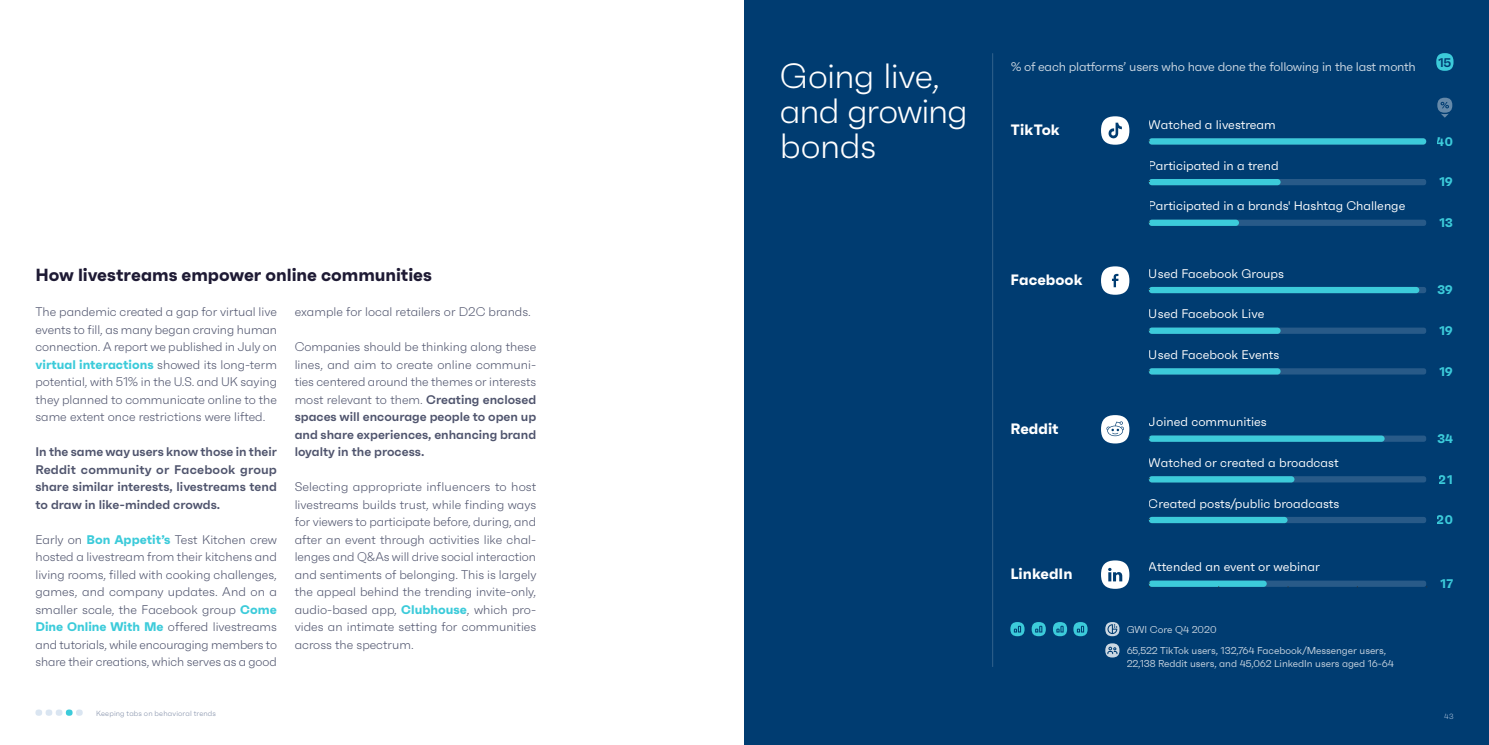
<style>
.page{position:relative;width:1489px;height:745px;background:#fff}
.page>*{position:absolute;margin:0;border:0;box-sizing:border-box;transform-origin:0 0}
.t1{font:300 35px/35px "Faktum";letter-spacing:-.025em;color:#fff}
.t2{font:700 17.5px "Faktum";letter-spacing:-.005em;color:#1e1a34}
.t3{font:700 15px "Faktum";color:#fff}
.t4{font:300 12.5px/17.5px "Faktum";color:#4f546d;text-align:justify}
.t5{font:12.5px "Faktum";color:#fff}
.t6{font:600 12.5px/17.5px "Faktum";color:#4f546d;text-align:justify}
.t7{font:12.5px "Faktum";letter-spacing:-.02em;color:#fff}
.t8{font:700 12.5px "Faktum";color:#3ccbda}
.t9{font:600 12.5px "Faktum";color:#003c71}
.t10{font:10px/21.2px "Faktum";letter-spacing:-.005em;color:#fff}
.t11{font:300 7.5px "Faktum";letter-spacing:.02em;color:#808da7}
.t12{font:300 7.5px "Faktum";color:#b1c7e0}
.s1{font-weight:700;color:#3ccbda}
.s2{font-weight:600}
</style>
<div class="page">
<div style="left:744px;top:0;width:744px;height:744px;background:#003c71"></div>
<hr style="left:992px;top:53px;width:1px;height:613px;background:#fff">
<svg style="left:1105px;top:622px;width:14px;height:13px"></svg>
<svg style="left:1105px;top:643px;width:14px;height:14px"></svg>
<svg style="left:1010px;top:622px;width:14px;height:13px"></svg>
<svg style="left:1031px;top:622px;width:14px;height:13px"></svg>
<svg style="left:1053px;top:622px;width:14px;height:13px"></svg>
<svg style="left:1073px;top:622px;width:14px;height:13px"></svg>
<svg style="left:1437px;top:98px;width:15px;height:20px"></svg>
<div style="left:1148px;top:179px;width:277px;height:6px;background:#285a88;border-radius:2px"></div>
<div style="left:1148px;top:219px;width:277px;height:7px;background:#285a88;border-radius:2px"></div>
<svg style="left:1148px;top:287px;width:277px;height:6px"></svg>
<div style="left:1148px;top:327px;width:277px;height:6px;background:#285a88;border-radius:2px"></div>
<div style="left:1148px;top:368px;width:277px;height:6px;background:#285a88;border-radius:2px"></div>
<div style="left:1148px;top:435px;width:277px;height:6px;background:#285a88;border-radius:2px"></div>
<div style="left:1148px;top:476px;width:277px;height:6px;background:#285a88;border-radius:2px"></div>
<div style="left:1148px;top:516px;width:277px;height:7px;background:#285a88;border-radius:2px"></div>
<div style="left:1148px;top:580px;width:277px;height:6px;background:#285a88;border-radius:2px"></div>
<div style="left:1148px;top:138px;width:277px;height:6px;background:#3ccbda;border-radius:3px"></div>
<div style="left:1148px;top:179px;width:132px;height:6px;background:#3ccbda;border-radius:3px"></div>
<div style="left:1148px;top:219px;width:90px;height:7px;background:#3ccbda;border-radius:3px"></div>
<div style="left:1148px;top:287px;width:271px;height:6px;background:#3ccbda;border-radius:3px"></div>
<div style="left:1148px;top:327px;width:132px;height:6px;background:#3ccbda;border-radius:3px"></div>
<div style="left:1148px;top:368px;width:132px;height:6px;background:#3ccbda;border-radius:3px"></div>
<div style="left:1148px;top:435px;width:236px;height:6px;background:#3ccbda;border-radius:3px"></div>
<div style="left:1148px;top:476px;width:146px;height:6px;background:#3ccbda;border-radius:3px"></div>
<div style="left:1148px;top:516px;width:139px;height:7px;background:#3ccbda;border-radius:3px"></div>
<div style="left:1148px;top:580px;width:118px;height:6px;background:#3ccbda;border-radius:3px"></div>
<hr style="left:1148px;top:586px;width:277px;height:1px;background:#333">
<hr style="left:1148px;top:138px;width:1px;height:448px;background:#333">
<div style="left:1100px;top:266px;width:29px;height:28px;background:#fff;border-radius:50%"></div>
<svg style="left:1112px;top:274px;width:6px;height:13px"></svg>
<div style="left:1100px;top:116px;width:29px;height:29px;background:#fff;border-radius:50%"></div>
<svg style="left:1108px;top:123px;width:13px;height:15px"></svg>
<div style="left:1100px;top:415px;width:29px;height:28px;background:#fff;border-radius:50%"></div>
<svg style="left:1106px;top:421px;width:17px;height:15px"></svg>
<div style="left:1100px;top:560px;width:29px;height:28px;background:#fff;border-radius:50%"></div>
<svg style="left:1108px;top:567px;width:14px;height:14px"></svg>
<div style="left:1435px;top:53px;width:18px;height:18px;background:#3ccbda;border-radius:50%"></div>
<div style="left:76px;top:709px;width:7px;height:6px;background:#dae5f1;border-radius:50%"></div>
<div style="left:66px;top:709px;width:7px;height:6px;background:#3ccbda;border-radius:50%"></div>
<svg style="left:46px;top:709px;width:16px;height:6px"></svg>
<div style="left:35px;top:709px;width:7px;height:6px;background:#dae5f1;border-radius:50%"></div>
<h2 class="t2" style="left:35px;top:263px;width:398px">How livestreams empower online communities</h2>
<p class="t4" style="left:35px;top:303px;width:243px">The pandemic created a gap for virtual live events to fill, as many began craving human connection. A report we published in July on <span class="s1">virtual interactions</span> showed its long-term potential, with 51% in the U.S. and UK saying they planned to communicate online to the same extent once restrictions were lifted.</p>
<p class="t6" style="left:35px;top:442px;width:243px">In the same way users know those in their Reddit community or Facebook group share similar interests, livestreams tend to draw in like-minded crowds.</p>
<p class="t4" style="left:35px;top:530px;width:243px">Early on <span class="s1">Bon Appetit’s</span> Test Kitchen crew hosted a livestream from their kitchens and living rooms, filled with cooking challenges, games, and company updates. And on a smaller scale, the Facebook group <span class="s1">Come Dine Online With Me</span> offered livestreams and tutorials, while encouraging members to share their creations, which serves as a good</p>
<p class="t4" style="left:295px;top:303px;width:238px">example for local retailers or D2C brands.</p>
<p class="t4" style="left:295px;top:338px;width:243px">Companies should be thinking along these lines, and aim to create online communi&shy;ties centered around the themes or interests most relevant to them. <span class="s2">Creating enclosed spaces will encourage people to open up and share experiences, enhancing brand loyalty in the process.</span></p>
<p class="t4" style="left:295px;top:478px;width:243px">Selecting appropriate influencers to host livestreams builds trust, while finding ways for viewers to participate before, during, and after an event through activities like chal&shy;lenges and Q&amp;As will drive social interaction and sentiments of belonging. This is largely the appeal behind the trending invite-only, audio-based app, <span class="s1">Clubhouse</span>, which pro&shy;vides an intimate setting for communities across the spectrum.</p>
<p class="t11" style="left:96px;top:708px;width:121px">Keeping tabs on behavioral trends</p>
<h1 class="t1" style="left:780px;top:58px;width:189px">Going live, and growing bonds</h1>
<p class="t7" style="left:1010px;top:59px;width:407px">% of each platforms’ users who have done the following in the last month</p>
<p class="t5" style="left:1148px;top:117px;width:128px">Watched a livestream</p>
<p class="t5" style="left:1148px;top:158px;width:131px">Participated in a trend</p>
<p class="t5" style="left:1148px;top:198px;width:258px">Participated in a brands' Hashtag Challenge</p>
<p class="t3" style="left:1010px;top:120px;width:51px">TikTok</p>
<p class="t3" style="left:1010px;top:270px;width:74px">Facebook</p>
<p class="t5" style="left:1148px;top:266px;width:137px">Used Facebook Groups</p>
<p class="t5" style="left:1148px;top:306px;width:117px">Used Facebook Live</p>
<p class="t5" style="left:1148px;top:347px;width:132px">Used Facebook Events</p>
<p class="t3" style="left:1010px;top:418px;width:50px">Reddit</p>
<p class="t5" style="left:1148px;top:414px;width:119px">Joined communities</p>
<p class="t5" style="left:1148px;top:455px;width:191px">Watched or created a broadcast</p>
<p class="t5" style="left:1148px;top:495px;width:192px">Created posts/public broadcasts</p>
<p class="t3" style="left:1010px;top:563px;width:64px">LinkedIn</p>
<p class="t5" style="left:1148px;top:559px;width:173px">Attended an event or webinar</p>
<p class="t10" style="left:1126px;top:618px;width:261px">GWI Core Q4 2020<br>65,522 TikTok users, 132,764 Facebook/Messenger users,</p>
<p class="t10" style="left:1126px;top:652px;width:269px">22,138 Reddit users, and 45,062 LinkedIn users aged 16-64</p>
<p class="t9" style="left:1437px;top:54px;width:15px">15</p>
<p class="t8" style="left:1436px;top:133px;width:17px">40</p>
<p class="t8" style="left:1438px;top:174px;width:15px">19</p>
<p class="t8" style="left:1438px;top:214px;width:15px">13</p>
<p class="t8" style="left:1437px;top:282px;width:17px">39</p>
<p class="t8" style="left:1438px;top:322px;width:15px">19</p>
<p class="t8" style="left:1438px;top:363px;width:15px">19</p>
<p class="t8" style="left:1437px;top:430px;width:17px">34</p>
<p class="t8" style="left:1438px;top:471px;width:15px">21</p>
<p class="t8" style="left:1436px;top:511px;width:17px">20</p>
<p class="t8" style="left:1440px;top:575px;width:14px">17</p>
<p class="t12" style="left:1443px;top:711px;width:11px">43</p>
</div>
